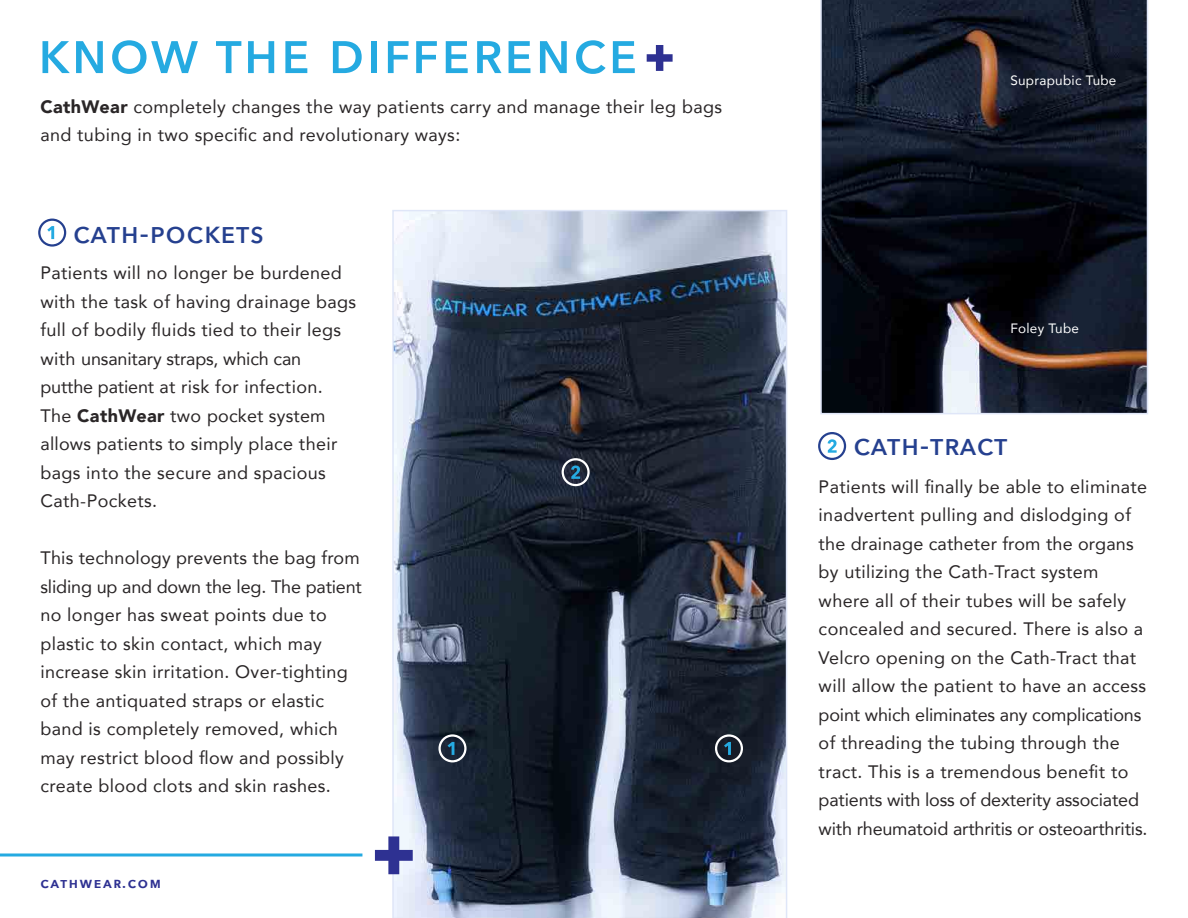
<style>
.page{position:relative;width:1188px;height:918px;background:#fff}
.page>*{position:absolute;margin:0;border:0;box-sizing:border-box;transform-origin:0 0}
.t1{font:500 59.55px "Avenir Next";letter-spacing:.02em;color:#25aae1}
.t2{font:500 30px "Avenir Next";letter-spacing:.015em;color:#25408f}
.t3{font:18px/28.5px "Avenir";letter-spacing:.02em;color:#2a2627}
.t4{font:600 15px "Avenir Next";letter-spacing:.11em;color:#2e3192}
.t5{font:13.5px "Avenir";letter-spacing:.02em;color:#fff}
.s1{font-weight:900}
</style>
<div class="page">
<hr style="left:0;top:854px;width:362px;height:2px;background:#25aae1">
<svg style="left:647px;top:45px;width:26px;height:26px"></svg>
<svg style="left:820px;top:0;width:328px;height:414px;background:#1b1e28"></svg>
<div style="left:38px;top:219px;width:28px;height:28px;border:2px solid #25408f;border-radius:50%"></div>
<svg style="left:47px;top:226px;width:7px;height:13px"></svg>
<div style="left:818px;top:432px;width:28px;height:28px;border:2px solid #25408f;border-radius:50%"></div>
<svg style="left:828px;top:439px;width:9px;height:14px"></svg>
<svg style="left:392px;top:210px;width:395px;height:708px;background:#46505f"></svg>
<div style="left:562px;top:458px;width:28px;height:28px;border:2px solid #fff;border-radius:50%"></div>
<svg style="left:571px;top:466px;width:9px;height:13px"></svg>
<div style="left:438px;top:734px;width:29px;height:28px;border:2px solid #fff;border-radius:50%"></div>
<svg style="left:448px;top:742px;width:6px;height:13px"></svg>
<svg style="left:375px;top:836px;width:38px;height:38px"></svg>
<div style="left:715px;top:734px;width:28px;height:28px;border:2px solid #fff;border-radius:50%"></div>
<svg style="left:724px;top:742px;width:7px;height:13px"></svg>
<h1 class="t1" style="left:38px;top:2px;width:602px">know the difference</h1>
<p class="t3" style="left:40px;top:91px;width:683px"><span class="s1">CathWear</span> completely changes the way patients carry and manage their leg bags and tubing in two specific and revolutionary ways:</p>
<h2 class="t2" style="left:73px;top:207px;width:192px">cath-pockets</h2>
<p class="t3" style="left:40px;top:258px;width:317px">Patients will no longer be burdened with the task of having drainage bags full of bodily fluids tied to their legs with unsanitary straps, which can putthe patient at risk for infection.<br>The <span class="s1">CathWear</span> two pocket system allows patients to simply place their bags into the secure and spacious Cath-Pockets.</p>
<p class="t3" style="left:40px;top:543px;width:323px">This technology prevents the bag from sliding up and down the leg. The patient no longer has sweat points due to plastic to skin contact, which may increase skin irritation. Over-tighting of the antiquated straps or elastic band is completely removed, which may restrict blood flow and possibly create blood clots and skin rashes.</p>
<p class="t4" style="left:40px;top:870px;width:122px">cathwear.com</p>
<p class="t5" style="left:1010px;top:70px;width:108px">Suprapubic Tube</p>
<p class="t5" style="left:1010px;top:318px;width:70px">Foley Tube</p>
<h2 class="t2" style="left:854px;top:419px;width:156px">cath-tract</h2>
<p class="t3" style="left:819px;top:472px;width:330px">Patients will finally be able to eliminate inadvertent pulling and dislodging of the drainage catheter from the organs by utilizing the Cath-Tract system where all of their tubes will be safely concealed and secured. There is also a Velcro opening on the Cath-Tract that will allow the patient to have an access point which eliminates any complications of threading the tubing through the tract. This is a tremendous benefit to patients with loss of dexterity associated with rheumatoid arthritis or osteoarthritis.</p>
</div>
